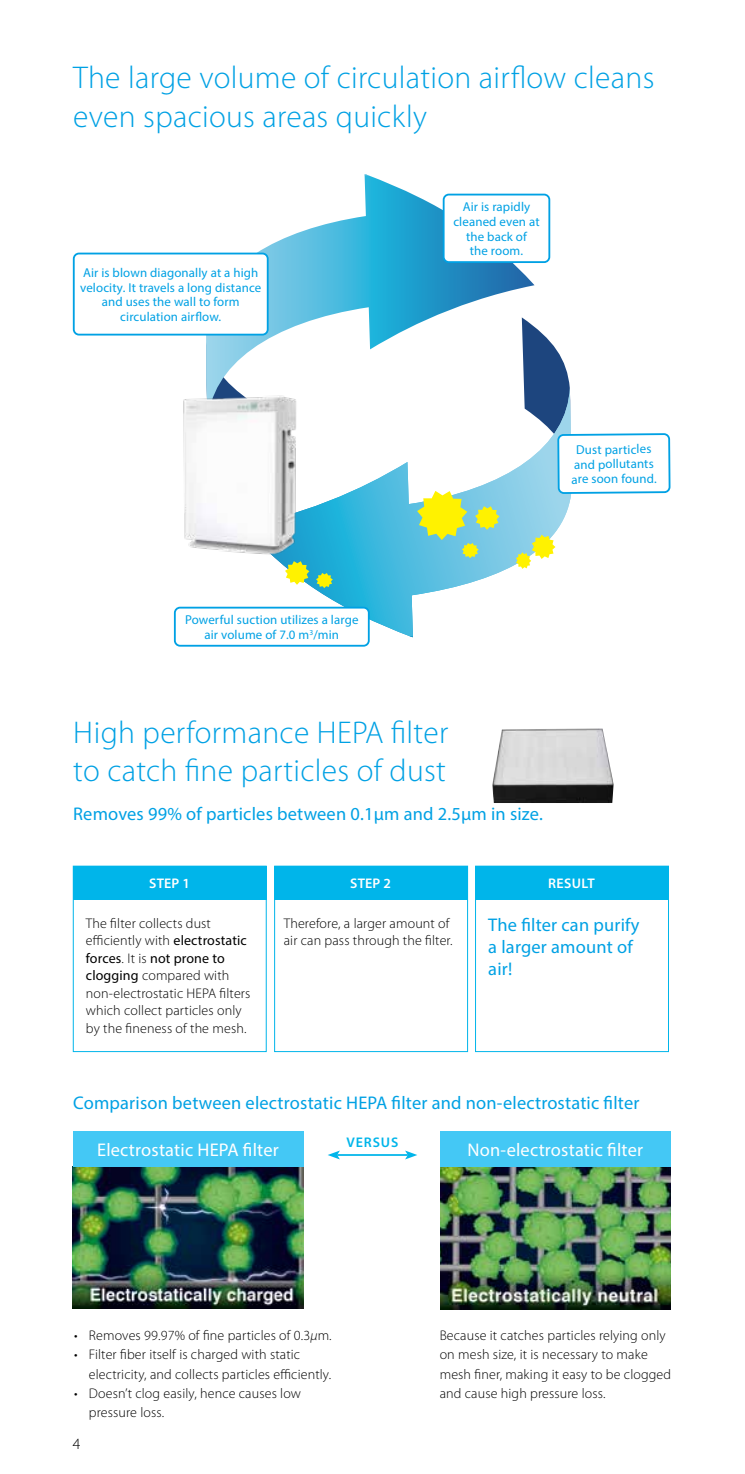
<style>
.page{position:relative;width:745px;height:1474px;background:#fff}
.page>*{position:absolute;margin:0;border:0;box-sizing:border-box;transform-origin:0 0}
.t1{font:300 31.5px/38.5px "Myriad Pro";letter-spacing:.01em;color:#00a1e4}
.t2{font:18.38px/22.1px "Myriad Pro";letter-spacing:.01em;color:#00a1e4}
.t3{font:18.38px "Myriad Pro";letter-spacing:.01em;color:#fff}
.t4{font:300 15.75px "Myriad Pro";color:#000}
.t5{font:300 14px/17.5px "Myriad Pro";letter-spacing:.01em;color:#000}
.t6{font:600 14px "Myriad Pro";letter-spacing:.01em;color:#fff}
.t7{font:600 14px "Myriad Pro";letter-spacing:.06em;color:#00b5ea}
.t8{font:12.95px/14.7px "Myriad Pro";letter-spacing:.01em;color:#00a1e4;text-align:center}
.s1{font-weight:400}
.s2{font-style:italic}
</style>
<div class="page">
<hr style="left:337px;top:1154px;width:70px;height:1px;background:#00b5ea">
<svg style="left:328px;top:1150px;width:12px;height:9px"></svg>
<svg style="left:405px;top:1150px;width:12px;height:9px"></svg>
<img style="left:73px;top:1166px;width:230px;height:142px">
<img style="left:440px;top:1166px;width:230px;height:143px">
<div style="left:73px;top:1131px;width:230px;height:35px;background:#44c8f5"></div>
<div style="left:440px;top:1131px;width:230px;height:35px;background:#44c8f5"></div>
<div style="left:274px;top:865px;width:193px;height:187px;border:1px solid #00b5ea"></div>
<div style="left:475px;top:865px;width:193px;height:187px;border:1px solid #00b5ea"></div>
<div style="left:475px;top:866px;width:192px;height:33px;background:#00b5ea"></div>
<div style="left:73px;top:865px;width:193px;height:187px;border:1px solid #00b5ea"></div>
<div style="left:73px;top:866px;width:193px;height:33px;background:#00b5ea"></div>
<div style="left:274px;top:866px;width:193px;height:33px;background:#00b5ea"></div>
<img style="left:492px;top:729px;width:64px;height:74px">
<svg style="left:206px;top:174px;width:328px;height:208px"></svg>
<svg style="left:282px;top:462px;width:274px;height:175px"></svg>
<div style="left:74px;top:253px;width:193px;height:81px;background:#fff;border-radius:5px"></div>
<div style="left:73px;top:253px;width:195px;height:82px;border:2px solid #00a1e4;border-radius:5px"></div>
<div style="left:443px;top:194px;width:106px;height:68px;background:#fff;border-radius:5px"></div>
<div style="left:442px;top:194px;width:108px;height:69px;border:2px solid #00a1e4;border-radius:5px"></div>
<svg style="left:521px;top:317px;width:35px;height:176px"></svg>
<svg style="left:556px;top:349px;width:115px;height:563px"></svg>
<div style="left:175px;top:607px;width:193px;height:38px;background:#fff;border-radius:5px"></div>
<div style="left:174px;top:606px;width:195px;height:40px;border:2px solid #00a1e4;border-radius:5px"></div>
<svg style="left:285px;top:561px;width:24px;height:24px"></svg>
<svg style="left:417px;top:491px;width:82px;height:67px;background:#aad78f"></svg>
<svg style="left:316px;top:573px;width:16px;height:15px"></svg>
<svg style="left:515px;top:534px;width:40px;height:35px"></svg>
<img style="left:183px;top:382px;width:118px;height:182px">
<h1 class="t1" style="left:73px;top:59px;width:582px">The large volume of circulation airflow cleans even spacious areas quickly</h1>
<p class="t8" style="left:80px;top:265px;width:182px">Air is blown diagonally at a high velocity. It travels a long distance and uses the wall to form circulation airflow.</p>
<p class="t8" style="left:453px;top:199px;width:88px">Air is rapidly cleaned even at the back of<br>the room.</p>
<p class="t8" style="left:570px;top:442px;width:87px;rotate:-1deg">Dust particles and pollutants are soon found.</p>
<p class="t8" style="left:185px;top:612px;width:175px">Powerful suction utilizes a large air volume of 7.0 m<sup>3</sup>/min</p>
<h1 class="t1" style="left:73px;top:713px;width:376px">High performance HEPA filter to catch fine particles of dust</h1>
<h2 class="t2" style="left:73px;top:802px;width:471px">Removes 99% of particles between 0.1μm and 2.5μm in size.</h2>
<p class="t6" style="left:149px;top:875px;width:42px">STEP 1</p>
<p class="t6" style="left:350px;top:875px;width:42px">STEP 2</p>
<p class="t6" style="left:547px;top:875px;width:48px">RESULT</p>
<p class="t5" style="left:86px;top:914px;width:166px">The filter collects dust efficiently with <span class="s1">electrostatic forces</span>. It is <span class="s1">not prone to clogging</span> compared with non-electrostatic HEPA filters which collect particles only by the fineness of the mesh.</p>
<p class="t5" style="left:283px;top:914px;width:170px">Therefore, a larger amount of air can pass through the filter.</p>
<h2 class="t2" style="left:488px;top:913px;width:152px">The filter can purify a larger amount of air!</h2>
<h2 class="t2" style="left:73px;top:1091px;width:567px">Comparison between electrostatic HEPA filter and non-electrostatic filter</h2>
<h2 class="t3" style="left:97px;top:1137px;width:183px">Electrostatic HEPA filter</h2>
<h2 class="t3" style="left:467px;top:1137px;width:177px">Non-electrostatic filter</h2>
<p class="t7" style="left:346px;top:1134px;width:53px">VERSUS</p>
<p class="t5" style="left:74px;top:1326px;width:259px">• Removes 99.97% of fine particles of 0.3<span class="s2">μ</span>m.</p>
<p class="t5" style="left:89px;top:1345px;width:244px;line-height:19.2px;text-indent:-15px">• Filter fiber itself is charged with static electricity, and collects particles efficiently.</p>
<p class="t5" style="left:89px;top:1383px;width:213px;line-height:19.2px;text-indent:-15px">• Doesn’t clog easily, hence causes low pressure loss.</p>
<p class="t4" style="left:73px;top:1434px;width:9px">4</p>
<p class="t5" style="left:439px;top:1325px;width:233px;line-height:19.2px">Because it catches particles relying only on mesh size, it is necessary to make mesh finer, making it easy to be clogged and cause high pressure loss.</p>
</div>
